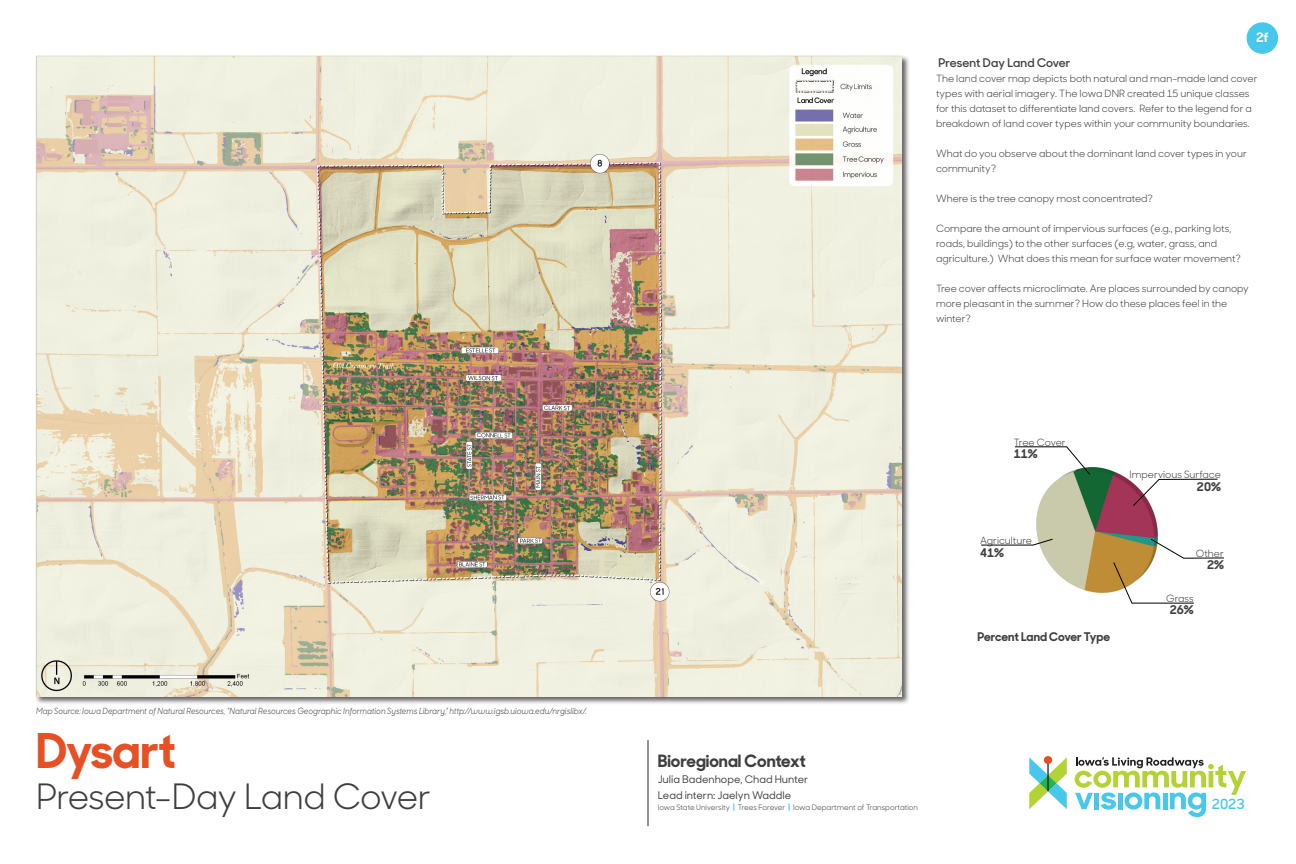
<style>
.page{position:relative;width:1296px;height:864px;background:#fff}
.page>*{position:absolute;margin:0;border:0;box-sizing:border-box;transform-origin:0 0}
.t1{font:700 48px "Sharp Sans No 1";letter-spacing:-.02em;color:#e65025}
.Board_title{font:35px "Sharp Sans No 1";letter-spacing:-.02em;color:#3e3e3f}
.t2{font:700 17px "Sharp Sans No 1";color:#3e3e3f}
.t3{font:600 14px "Sharp Sans No 1";color:#47c7ea}
.t4{font:700 13px "Sharp Sans No 1";color:#fff}
.Sharp_Sans_No1__Subt{font:700 12px "Sharp Sans No 1";color:#3e3e3f}
.Body_Text{font:600 12px "Sharp Sans No 1";color:#3e3e3f}
.t5{font:500 10.5px/16px "Sharp Sans No 1";color:#3e3e3f}
.Body_Text-2{font:10px/15px "Sharp Sans No 1";color:#3e3e3f}
.Body_Text-3{font:10px "Sharp Sans No 1";letter-spacing:-.02em;color:#3e3e3f}
.Captions{font:italic 8.5px "Sharp Sans No 1";color:#3e3e3f;scale:.9 1}
.t6{font:7.5px "Sharp Sans No 1";color:#3e3e3f}
.s1{font-weight:700;color:#47c7ea}
</style>
<div class="page">
<img style="left:1036px;top:468px;width:122px;height:124px">
<svg style="left:1133px;top:479px;width:85px;height:27px"></svg>
<svg style="left:1113px;top:538px;width:111px;height:66px"></svg>
<svg style="left:1014px;top:446px;width:76px;height:29px"></svg>
<svg style="left:981px;top:539px;width:72px;height:7px"></svg>
<svg style="left:1075px;top:757px;width:171px;height:60px"></svg>
<svg style="left:1029px;top:756px;width:38px;height:53px"></svg>
<hr style="left:648px;top:740px;width:1px;height:86px;background:#231f20">
<div style="left:1247px;top:22px;width:31px;height:32px;background:#47c7ea;border-radius:50%"></div>
<div style="left:35px;top:55px;width:875px;height:650px;background:#231f20;opacity:.7"></div>
<img style="left:36px;top:56px;width:866px;height:641px">
<p class="Captions" style="left:36px;top:704px;width:613px">Map Source: Iowa Department of Natural Resources, “Natural Resources Geographic Information Systems Library,” http://www.igsb.uiowa.edu/nrgislibx/.</p>
<h1 class="t1" style="left:36px;top:711px;width:141px">Dysart</h1>
<p class="Board_title" style="left:36px;top:769px;width:397px">Present-Day Land Cover</p>
<p class="t4" style="left:1256px;top:27px;width:14px">2f</p>
<p class="Body_Text" style="left:938px;top:53px;width:134px">Present Day Land Cover</p>
<p class="Body_Text-2" style="left:936px;top:70px;width:323px">The land cover map depicts both natural and man-made land cover types with aerial imagery. The Iowa DNR created 15 unique classes for this dataset to differentiate land covers. Refer to the legend for a breakdown of land cover types within your community boundaries.</p>
<p class="Body_Text-2" style="left:936px;top:145px;width:312px">What do you observe about the dominant land cover types in your community?</p>
<p class="Body_Text-2" style="left:936px;top:190px;width:219px">Where is the tree canopy most concentrated?</p>
<p class="Body_Text-2" style="left:936px;top:220px;width:306px">Compare the amount of impervious surfaces (e.g., parking lots, roads, buildings) to the other surfaces (e.g, water, grass, and agriculture.) What does this mean for surface water movement?</p>
<p class="Body_Text-2" style="left:936px;top:280px;width:314px">Tree cover affects microclimate. Are places surrounded by canopy more pleasant in the summer? How do these places feel in the winter?</p>
<h3 class="t2" style="left:658px;top:747px;width:150px">Bioregional Context</h3>
<p class="t5" style="left:658px;top:771px;width:152px">Julia Badenhope, Chad Hunter<br>Lead intern: Jaelyn Waddle</p>
<p class="t6" style="left:658px;top:801px;width:262px">Iowa State University <span class="s1">|</span> Trees Forever <span class="s1">|</span> Iowa Department of Transportation</p>
<p class="Body_Text-3" style="left:1014px;top:434px;width:53px">Tree Cover</p>
<p class="Sharp_Sans_No1__Subt" style="left:1014px;top:444px;width:25px">11%</p>
<p class="Body_Text-2" style="left:980px;top:532px;width:53px">Agriculture</p>
<p class="Sharp_Sans_No1__Subt" style="left:980px;top:542px;width:25px">41%</p>
<p class="Sharp_Sans_No1__Subt" style="left:977px;top:626px;width:134px">Percent Land Cover Type</p>
<p class="Body_Text-2" style="left:1130px;top:466px;width:93px">Impervious Surface</p>
<p class="Sharp_Sans_No1__Subt" style="left:1197px;top:476px;width:25px">20%</p>
<p class="Body_Text-2" style="left:1196px;top:545px;width:30px">Other</p>
<p class="Body_Text-2" style="left:1166px;top:590px;width:29px">Grass</p>
<p class="Sharp_Sans_No1__Subt" style="left:1170px;top:600px;width:25px">26%</p>
<p class="Sharp_Sans_No1__Subt" style="left:1207px;top:555px;width:18px">2%</p>
<h3 class="t3" style="left:1212px;top:793px;width:34px">2023</h3>
</div>
